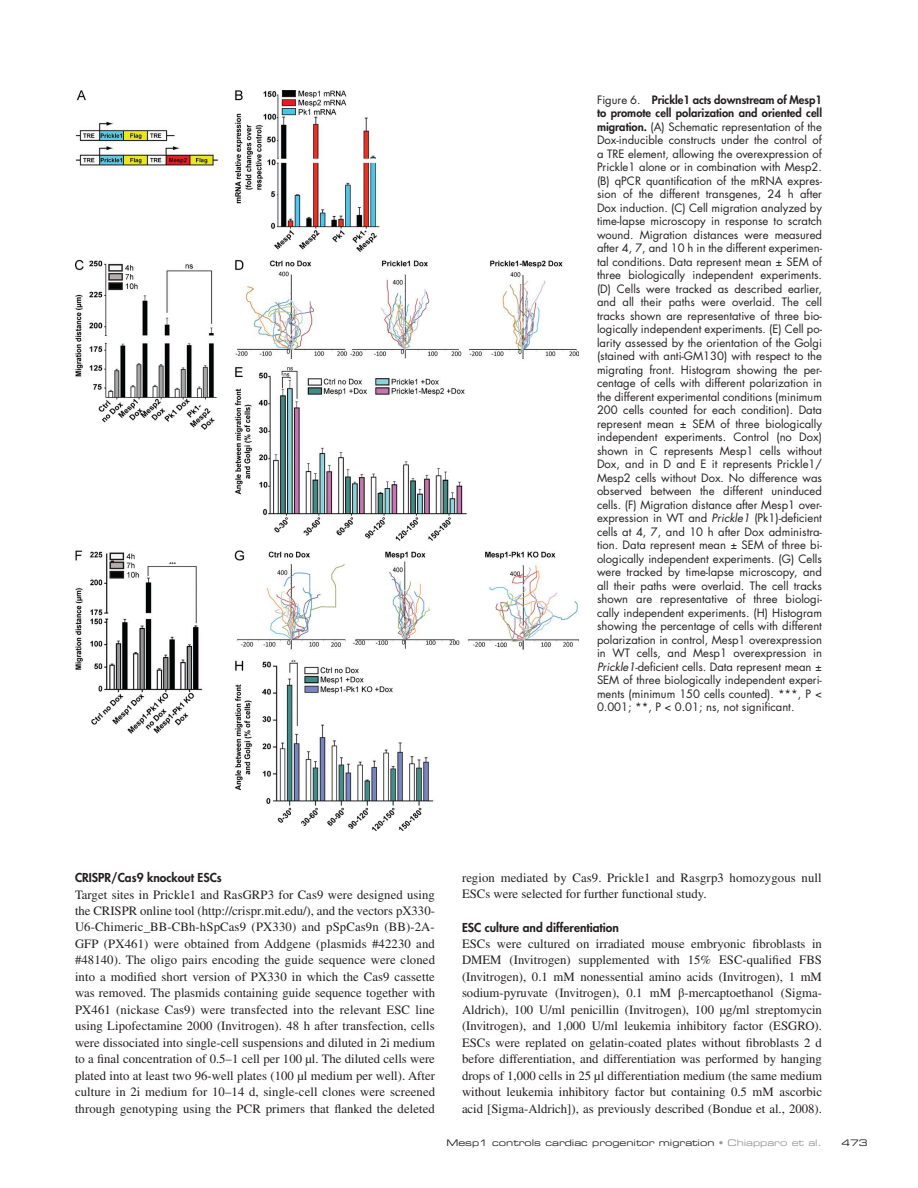
<style>
.page{position:relative;width:918px;height:1188px;background:#fff}
.page>*{position:absolute;margin:0;border:0;box-sizing:border-box;transform-origin:0 0}
.t1{font:12.75px/16.5px "Times LT Std";letter-spacing:.005em;color:#231f20;text-align:justify}
.t2{font:800 12px "Futura Std";color:#231f20}
.t3{font:11.25px/13.5px "Futura Std";color:#231f20;text-align:justify}
.t4{font:9px "Eurostile LT Std Ex 2";color:#231f20}
.s1{font-weight:800}
.s2{font-style:italic}
.s3{font-family:"STIX General"}
.s4{color:#949698}
</style>
<div class="page">
<img style="left:75px;top:90px;width:504px;height:741px">
<p class="t3" style="left:597px;top:93px;width:227px">Figure 6. <span class="s1">Prickle1 acts downstream of Mesp1 to promote cell polarization and oriented cell migration.</span> (A) Schematic representation of the Dox-inducible constructs under the control of a TRE element, allowing the overexpression of Prickle1 alone or in combination with Mesp2. (B) qPCR quantification of the mRNA expres&shy;sion of the different transgenes, 24 h after Dox induction. (C) Cell migration analyzed by time-lapse microscopy in response to scratch wound. Migration distances were measured after 4, 7, and 10 h in the different experimen&shy;tal conditions. Data represent mean ± SEM of three biologically independent experiments. (D) Cells were tracked as described earlier, and all their paths were overlaid. The cell tracks shown are representative of three bio&shy;logically independent experiments. (E) Cell po&shy;larity assessed by the orientation of the Golgi (stained with anti-GM130) with respect to the migrating front. Histogram showing the per&shy;centage of cells with different polarization in the different experimental conditions (minimum 200 cells counted for each condition). Data represent mean ± SEM of three biologically independent experiments. Control (no Dox) shown in C represents Mesp1 cells without Dox, and in D and E it represents Prickle1/ Mesp2 cells without Dox. No difference was observed between the different uninduced cells. (F) Migration distance after Mesp1 over&shy;expression in WT and <span class="s2">Prickle1</span> (Pk1)-deficient cells at 4, 7, and 10 h after Dox administra&shy;tion. Data represent mean ± SEM of three bi&shy;ologically independent experiments. (G) Cells were tracked by time-lapse microscopy, and all their paths were overlaid. The cell tracks shown are representative of three biologi&shy;cally independent experiments. (H) Histogram showing the percentage of cells with different polarization in control, Mesp1 overexpression in WT cells, and Mesp1 overexpression in <span class="s2">Prickle1</span>-deficient cells. Data represent mean ± SEM of three biologically independent experi&shy;ments (minimum 150 cells counted). ***, P &lt; 0.001; **, P &lt; 0.01; ns, not significant.</p>
<p class="t2" style="left:75px;top:870px;width:148px">CRISPR/Cas9 knockout ESCs</p>
<p class="t1" style="left:75px;top:886px;width:362px">Target sites in Prickle1 and RasGRP3 for Cas9 were designed using the CRISPR online tool (http://crispr.mit.edu/), and the vectors pX330- U6-Chimeric_BB-CBh-hSpCas9 (PX330) and pSpCas9n (BB)-2A-GFP (PX461) were obtained from Addgene (plasmids #42230 and #48140). The oligo pairs encoding the guide sequence were cloned into a modified short version of PX330 in which the Cas9 cassette was removed. The plasmids containing guide sequence together with PX461 (nickase Cas9) were transfected into the relevant ESC line using Lipofectamine 2000 (Invitrogen). 48 h after transfection, cells were dissociated into single-cell suspensions and diluted in 2i medium to a final concentration of 0.5–1 cell per 100 µl. The diluted cells were plated into at least two 96-well plates (100 µl medium per well). After culture in 2i medium for 10–14 d, single-cell clones were screened through genotyping using the PCR primers that flanked the deleted</p>
<p class="t1" style="left:462px;top:869px;width:361px">region mediated by Cas9. Prickle1 and Rasgrp3 homozygous null<br>ESCs were selected for further functional study.</p>
<p class="t2" style="left:462px;top:919px;width:159px">ESC culture and differentiation</p>
<p class="t1" style="left:462px;top:935px;width:362px">ESCs were cultured on irradiated mouse embryonic fibroblasts in DMEM (Invitrogen) supplemented with 15% ESC-qualified FBS (Invitrogen), 0.1 mM nonessential amino acids (Invitrogen), 1 mM sodium-pyruvate (Invitrogen), 0.1 mM <span class="s3">β</span>-mercaptoethanol (Sigma-Aldrich), 100 U/ml penicillin (Invitrogen), 100 µg/ml streptomycin (Invitrogen), and 1,000 U/ml leukemia inhibitory factor (ESGRO).<br>ESCs were replated on gelatin-coated plates without fibroblasts 2 d before differentiation, and differentiation was performed by hanging drops of 1,000 cells in 25 µl differentiation medium (the same medium without leukemia inhibitory factor but containing 0.5 mM ascorbic acid [Sigma-Aldrich]), as previously described (Bondue et al., 2008).</p>
<p class="t4" style="left:446px;top:1136px;width:377px">Mesp1 controls cardiac progenitor migration <span class="s4">• Chiapparo et al.</span></p>
<p class="t4" style="left:841px;top:1136px;width:28px">473</p>
</div>
